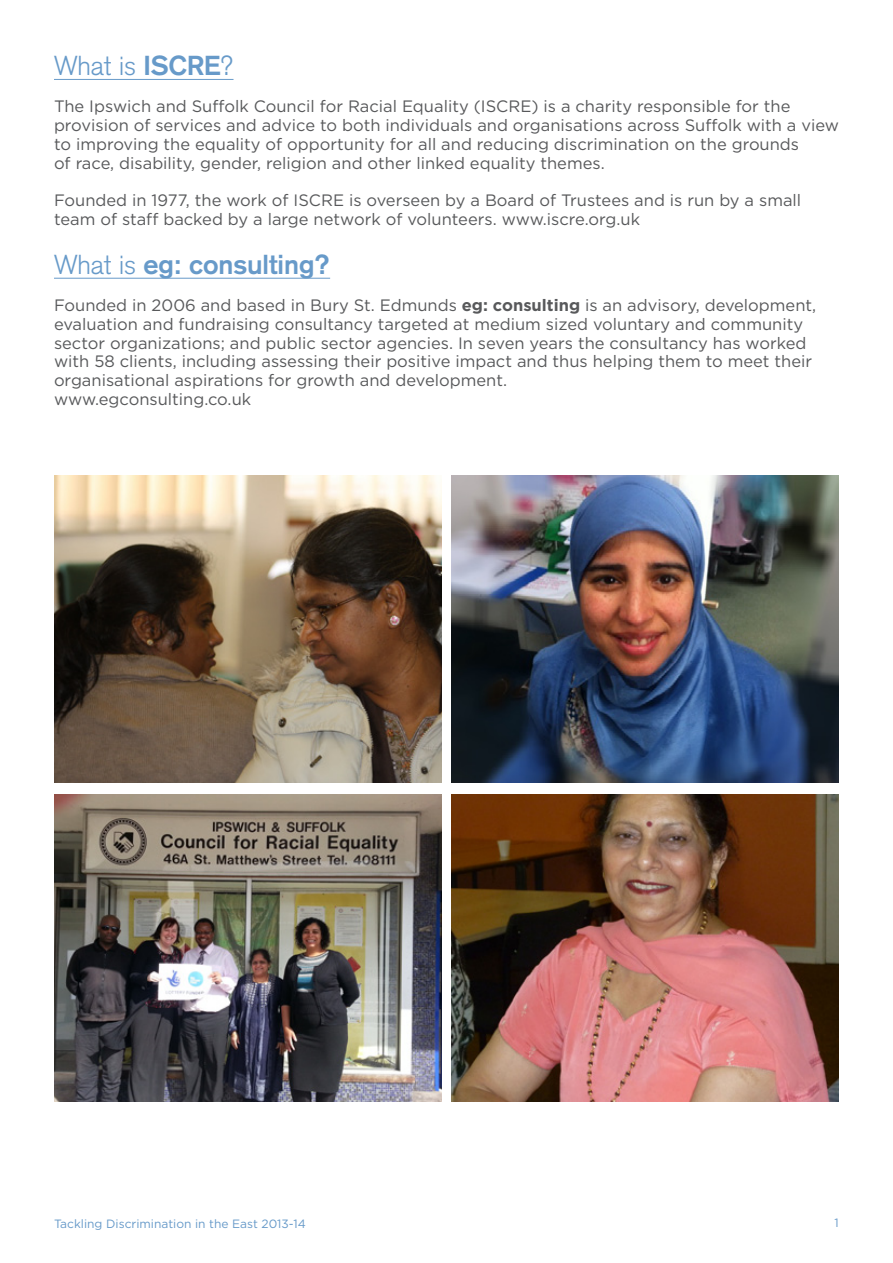
<style>
.page{position:relative;width:893px;height:1263px;background:#fff}
.page>*{position:absolute;margin:0;border:0;box-sizing:border-box;transform-origin:0 0}
.t1{font:700 27px "Akzidenz Grotesk";color:#679ac9}
.t2{font:300 27px "Akzidenz Grotesk";color:#679ac9}
.t3{font:16.5px/18.8px "Gotham";color:#58595b}
.t4{font:12px "Gotham";color:#679ac9}
.s1{font-weight:700}
.s2{font-weight:300}
</style>
<div class="page">
<hr style="left:54px;top:79px;width:179px;height:1px;background:#679ac9">
<hr style="left:54px;top:278px;width:276px;height:1px;background:#679ac9">
<img style="left:54px;top:475px;width:387px;height:307px">
<img style="left:452px;top:475px;width:387px;height:307px">
<img style="left:54px;top:794px;width:387px;height:307px">
<img style="left:452px;top:794px;width:387px;height:307px">
<h1 class="t2" style="left:54px;top:50px;width:181px">What is <span class="s1">ISCRE</span>?</h1>
<p class="t3" style="left:54px;top:97px;width:786px">The Ipswich and Suffolk Council for Racial Equality (ISCRE) is a charity responsible for the provision of services and advice to both individuals and organisations across Suffolk with a view to improving the equality of opportunity for all and reducing discrimination on the grounds<br>of race, disability, gender, religion and other linked equality themes.</p>
<p class="t3" style="left:54px;top:191px;width:749px">Founded in 1977, the work of ISCRE is overseen by a Board of Trustees and is run by a small team of staff backed by a large network of volunteers. www.iscre.org.uk</p>
<h1 class="t1" style="left:54px;top:248px;width:278px"><span class="s2">What is</span> eg: consulting?</h1>
<p class="t3" style="left:54px;top:296px;width:764px">Founded in 2006 and based in Bury St. Edmunds <span class="s1">eg: consulting</span> is an advisory, development, evaluation and fundraising consultancy targeted at medium sized voluntary and community sector organizations; and public sector agencies. In seven years the consultancy has worked with 58 clients, including assessing their positive impact and thus helping them to meet their organisational aspirations for growth and development.<br>www.egconsulting.co.uk</p>
<p class="t4" style="left:54px;top:1216px;width:253px">Tackling Discrimination in the East 2013-14</p>
<p class="t4" style="left:834px;top:1216px;width:6px">1</p>
</div>
